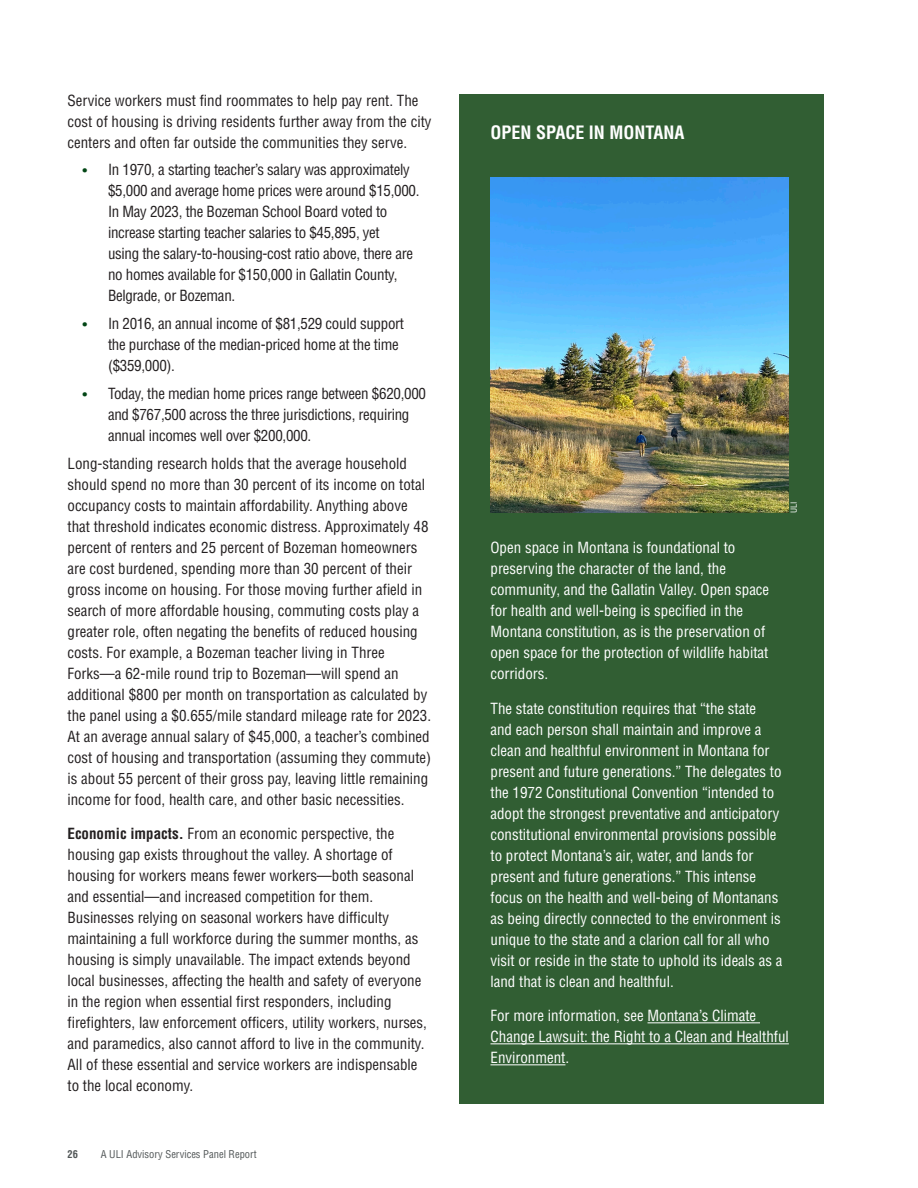
<style>
.page{position:relative;width:918px;height:1188px;background:#fff}
.page>*{position:absolute;margin:0;border:0;box-sizing:border-box;transform-origin:0 0}
.Cashiers_body_text{font:700 condensed 18px "Helvetica";color:#fff}
.Cashiers_body_text-2{font:condensed 15px/21px "Helvetica";color:#231f20}
.Cashiers_body_text_last_paragraph{font:condensed 15px/21px "Helvetica";color:#fff}
.Cashiers_body_text-3{font:condensed 15px/21px "Helvetica";letter-spacing:-.02em;color:#231f20}
.t1{font:condensed 10.5px "Helvetica";color:#525758}
.t2{font:700 condensed 10.5px "Helvetica";color:#525758}
.Credit{font:condensed 8.25px "Helvetica";color:#fff}
.s1{font-family:"Calibri";font-weight:300;font-stretch:normal;color:#024615}
.s2{font-weight:700}
</style>
<div class="page">
<div style="left:459px;top:94px;width:365px;height:1010px;background:#315e33"></div>
<hr style="left:648px;top:1022px;width:112px;height:1px;background:#fff">
<hr style="left:490px;top:1043px;width:299px;height:1px;background:#fff">
<hr style="left:490px;top:1064px;width:75px;height:1px;background:#fff">
<img style="left:490px;top:177px;width:299px;height:336px">
<p class="Cashiers_body_text-2" style="left:68px;top:90px;width:366px">Service workers must find roommates to help pay rent. The cost of housing is driving residents further away from the city centers and often far outside the communities they serve.</p>
<p class="Cashiers_body_text-3" style="left:108px;top:159px;width:313px;text-indent:-27px"><span class="s1">•</span> In 1970, a starting teacher’s salary was approximately $5,000 and average home prices were around $15,000.<br>In May 2023, the Bozeman School Board voted to increase starting teacher salaries to $45,895, yet<br>using the salary-to-housing-cost ratio above, there are no homes available for $150,000 in Gallatin County, Belgrade, or Bozeman.</p>
<p class="Cashiers_body_text-3" style="left:108px;top:313px;width:298px;text-indent:-27px"><span class="s1">•</span> In 2016, an annual income of $81,529 could support the purchase of the median-priced home at the time ($359,000).</p>
<p class="Cashiers_body_text-3" style="left:108px;top:383px;width:320px;text-indent:-27px"><span class="s1">•</span> Today, the median home prices range between $620,000 and $767,500 across the three jurisdictions, requiring annual incomes well over $200,000.</p>
<p class="Cashiers_body_text-2" style="left:68px;top:453px;width:365px">Long-standing research holds that the average household should spend no more than 30 percent of its income on total occupancy costs to maintain affordability. Anything above that threshold indicates economic distress. Approximately 48 percent of renters and 25 percent of Bozeman homeowners are cost burdened, spending more than 30 percent of their gross income on housing. For those moving further afield in search of more affordable housing, commuting costs play a greater role, often negating the benefits of reduced housing costs. For example, a Bozeman teacher living in Three Forks—a 62-mile round trip to Bozeman—will spend an additional $800 per month on transportation as calculated by the panel using a $0.655/mile standard mileage rate for 2023.<br>At an average annual salary of $45,000, a teacher’s combined cost of housing and transportation (assuming they commute) is about 55 percent of their gross pay, leaving little remaining income for food, health care, and other basic necessities.</p>
<p class="Cashiers_body_text-2" style="left:68px;top:823px;width:361px"><span class="s2">Economic impacts.</span> From an economic perspective, the housing gap exists throughout the valley. A shortage of housing for workers means fewer workers—both seasonal and essential—and increased competition for them.<br>Businesses relying on seasonal workers have difficulty maintaining a full workforce during the summer months, as housing is simply unavailable. The impact extends beyond local businesses, affecting the health and safety of everyone in the region when essential first responders, including firefighters, law enforcement officers, utility workers, nurses, and paramedics, also cannot afford to live in the community.<br>All of these essential and service workers are indispensable to the local economy.</p>
<p class="t2" style="left:68px;top:1148px;width:12px">26</p>
<p class="t1" style="left:101px;top:1148px;width:157px">A ULI Advisory Services Panel Report</p>
<p class="Cashiers_body_text" style="left:490px;top:121px;width:195px">OPEN SPACE IN MONTANA</p>
<p class="Credit" style="left:789px;top:513px;width:13px;rotate:-90deg">ULI</p>
<p class="Cashiers_body_text_last_paragraph" style="left:490px;top:537px;width:280px">Open space in Montana is foundational to preserving the character of the land, the community, and the Gallatin Valley. Open space for health and well-being is specified in the Montana constitution, as is the preservation of open space for the protection of wildlife habitat corridors.</p>
<p class="Cashiers_body_text_last_paragraph" style="left:490px;top:698px;width:293px">The state constitution requires that “the state<br>and each person shall maintain and improve a clean and healthful environment in Montana for present and future generations.” The delegates to the 1972 Constitutional Convention “intended to adopt the strongest preventative and anticipatory constitutional environmental provisions possible to protect Montana’s air, water, and lands for present and future generations.” This intense focus on the health and well-being of Montanans as being directly connected to the environment is unique to the state and a clarion call for all who visit or reside in the state to uphold its ideals as a land that is clean and healthful.</p>
<p class="Cashiers_body_text_last_paragraph" style="left:490px;top:1005px;width:300px">For more information, see Montana’s Climate<br>Change Lawsuit: the Right to a Clean and Healthful<br>Environment.</p>
</div>
